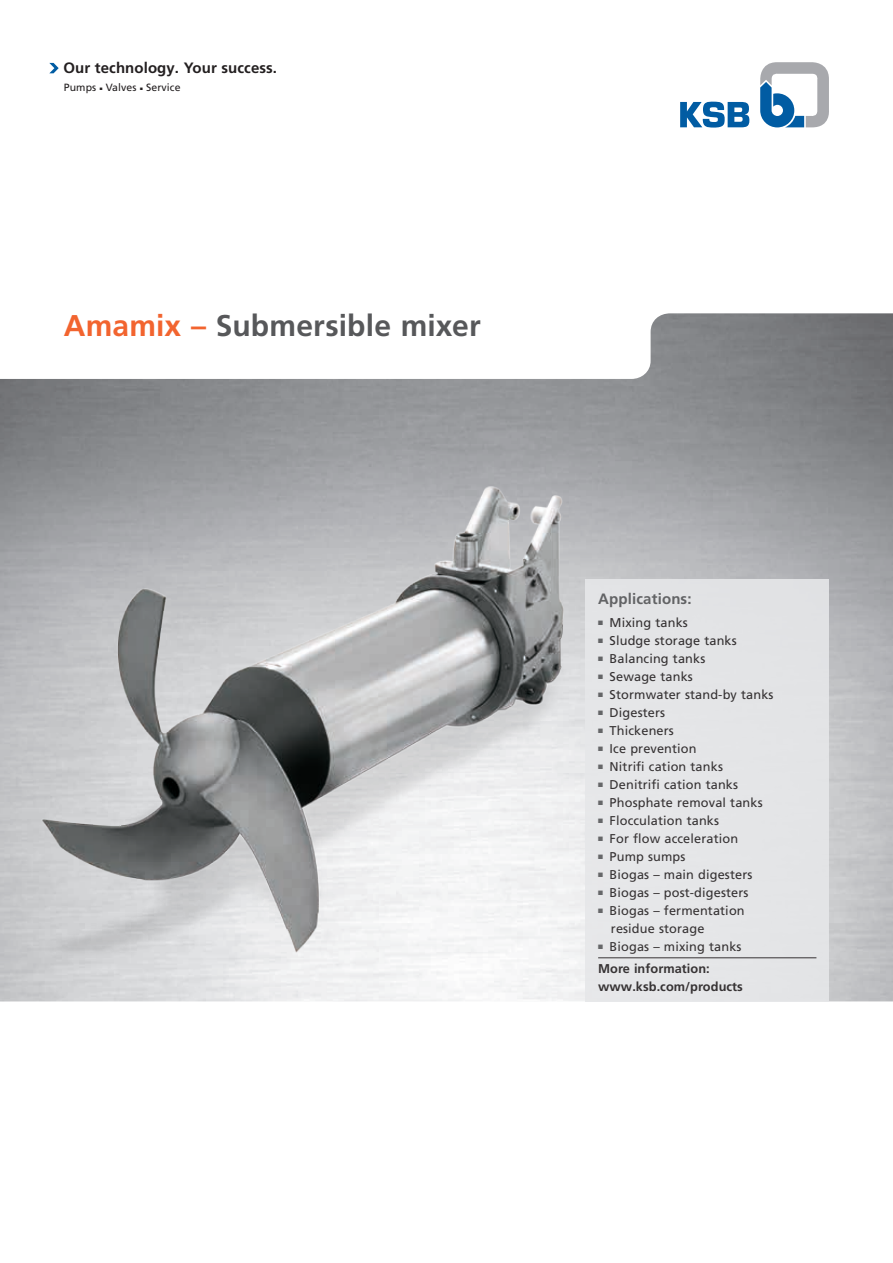
<style>
.page{position:relative;width:893px;height:1263px;background:#fff}
.page>*{position:absolute;margin:0;border:0;box-sizing:border-box;transform-origin:0 0}
.t1{font:700 30px "Frutiger LT Pro";letter-spacing:.005em;color:#57585a}
.t2{font:700 15px "Frutiger LT Pro";letter-spacing:.005em;color:#231f20}
.t3{font:700 15px "Frutiger LT Pro";letter-spacing:.01em;color:#57585a}
.t4{font:12.75px/18px "Frutiger LT Pro";letter-spacing:.01em;color:#231f20}
.t5{font:700 12.75px "Frutiger LT Pro";letter-spacing:.005em;color:#231f20}
.t6{font:10.5px "Frutiger LT Pro";letter-spacing:.01em;color:#231f20}
.s1{color:#f2642f}
.s2{color:#57585a}
.s3{font-weight:700}
</style>
<div class="page">
<img style="left:0;top:313px;width:893px;height:688px">
<svg style="left:760px;top:62px;width:69px;height:65px"></svg>
<svg style="left:680px;top:102px;width:69px;height:26px"></svg>
<svg style="left:49px;top:63px;width:10px;height:10px"></svg>
<div style="left:585px;top:579px;width:244px;height:423px;background:#e6e7e9"></div>
<hr style="left:598px;top:957px;width:218px;height:1px;background:#231f20">
<img style="left:24px;top:481px;width:567px;height:501px">
<p class="t2" style="left:63px;top:59px;width:215px">Our technology. Your success.</p>
<p class="t6" style="left:64px;top:81px;width:118px">Pumps ■ Valves ■ Service</p>
<h1 class="t1" style="left:64px;top:308px;width:418px"><span class="s1">Amamix –</span> Submersible mixer</h1>
<p class="t3" style="left:598px;top:590px;width:95px">Applications:</p>
<p class="t4" style="left:598px;top:613px;width:91px"><span class="s2">■</span> Mixing tanks</p>
<p class="t4" style="left:598px;top:631px;width:140px"><span class="s2">■</span> Sludge storage tanks</p>
<p class="t4" style="left:598px;top:649px;width:109px"><span class="s2">■</span> Balancing tanks</p>
<p class="t4" style="left:598px;top:667px;width:96px"><span class="s2">■</span> Sewage tanks</p>
<p class="t4" style="left:598px;top:685px;width:177px"><span class="s2">■</span> Stormwater stand-by tanks</p>
<p class="t4" style="left:598px;top:703px;width:69px"><span class="s2">■</span> Digesters</p>
<p class="t4" style="left:598px;top:721px;width:77px"><span class="s2">■</span> Thickeners</p>
<p class="t4" style="left:598px;top:739px;width:100px"><span class="s2">■</span> Ice prevention</p>
<p class="t4" style="left:598px;top:757px;width:126px"><span class="s2">■</span> Nitrifi cation tanks</p>
<p class="t4" style="left:598px;top:775px;width:141px"><span class="s2">■</span> Denitrifi cation tanks</p>
<p class="t4" style="left:598px;top:793px;width:166px"><span class="s2">■</span> Phosphate removal tanks</p>
<p class="t4" style="left:598px;top:811px;width:122px"><span class="s2">■</span> Flocculation tanks</p>
<p class="t4" style="left:598px;top:829px;width:142px"><span class="s2">■</span> For flow acceleration</p>
<p class="t4" style="left:598px;top:847px;width:89px"><span class="s2">■</span> Pump sumps</p>
<p class="t4" style="left:598px;top:865px;width:156px"><span class="s2">■</span> Biogas – main digesters</p>
<p class="t4" style="left:598px;top:883px;width:152px"><span class="s2">■</span> Biogas – post-digesters</p>
<p class="t4" style="left:611px;top:901px;width:135px;text-indent:-13px"><span class="s2">■</span> Biogas – fermentation residue storage</p>
<p class="t4" style="left:598px;top:935px;width:145px;line-height:22.2px"><span class="s2">■</span> Biogas – mixing tanks<br><span class="s3">More information:</span></p>
<p class="t5" style="left:598px;top:979px;width:146px">www.ksb.com/products</p>
</div>
